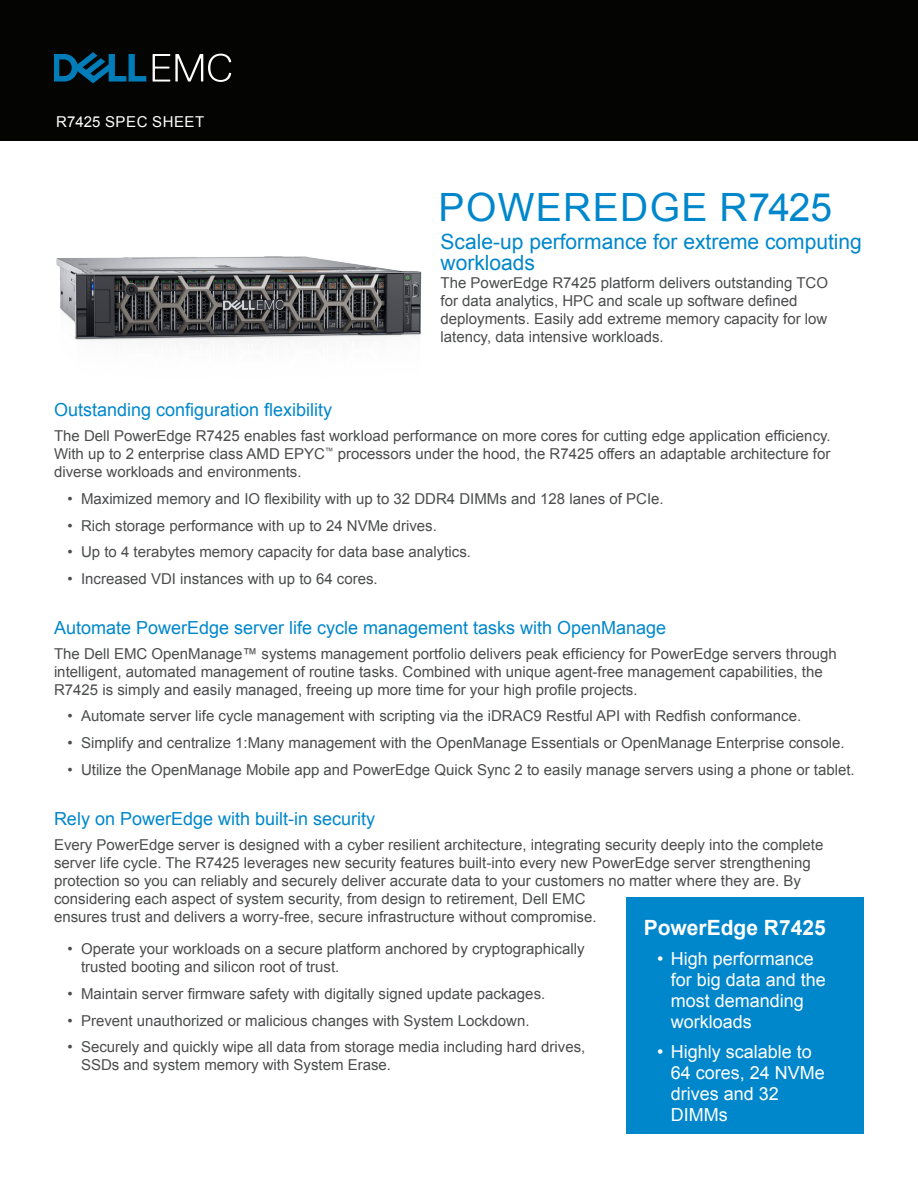
<style>
.page{position:relative;width:918px;height:1188px;background:#fff}
.page>*{position:absolute;margin:0;border:0;box-sizing:border-box;transform-origin:0 0}
.Document_Headline{font:39px "Arial";letter-spacing:.035em;color:#0087cb}
.Document_Headline-2{font:21px/21px "Arial";color:#0087cb}
.Body_Headline{font:700 21px "Arial";color:#fff}
.t1{font:18px/21px "Arial";color:#fff}
.Body_Headline-2{font:18px "Arial";color:#0087cb}
.Body_Text{font:18px "Arial";color:#0087cb}
.Body_Headline-3{font:15px/18px "Arial";color:#4b4c4d}
.Body_Text-2{font:15px/18px "Arial";color:#4b4c4d;text-align:justify}
.Body_copy_Dell_Dark{font:15px/18px "Arial";color:#4b4c4d}
.Table_Text{font:15px "Arial";letter-spacing:.035em;color:#fff}
</style>
<div class="page">
<div style="left:0;top:0;width:918px;height:141px;background:#040503"></div>
<svg style="left:153px;top:54px;width:78px;height:28px"></svg>
<svg style="left:55px;top:52px;width:91px;height:31px"></svg>
<div style="left:626px;top:897px;width:238px;height:237px;background:#0087cb"></div>
<img style="left:56px;top:256px;width:366px;height:84px">
<p class="Table_Text" style="left:56px;top:111px;width:150px">R7425 SPEC SHEET</p>
<p class="Document_Headline" style="left:439px;top:181px;width:395px">POWEREDGE R7425</p>
<p class="Document_Headline-2" style="left:441px;top:231px;width:423px">Scale-up performance for extreme computing workloads</p>
<p class="Body_copy_Dell_Dark" style="left:441px;top:274px;width:389px">The PowerEdge R7425 platform delivers outstanding TCO for data analytics, HPC and scale up software defined deployments. Easily add extreme memory capacity for low latency, data intensive workloads.</p>
<p class="Body_Text" style="left:54px;top:397px;width:280px">Outstanding configuration flexibility</p>
<p class="Body_Text-2" style="left:54px;top:426px;width:778px">The Dell PowerEdge R7425 enables fast workload performance on more cores for cutting edge application efficiency.<br>With up to 2 enterprise class AMD EPYC<sup>™</sup> processors under the hood, the R7425 offers an adaptable architecture for diverse workloads and environments.</p>
<p class="Body_Headline-3" style="left:68px;top:489px;width:598px">• Maximized memory and IO flexibility with up to 32 DDR4 DIMMs and 128 lanes of PCIe.</p>
<p class="Body_Headline-3" style="left:68px;top:516px;width:371px">• Rich storage performance with up to 24 NVMe drives.</p>
<p class="Body_Headline-3" style="left:68px;top:543px;width:405px">• Up to 4 terabytes memory capacity for data base analytics.</p>
<p class="Body_Headline-3" style="left:68px;top:570px;width:312px">• Increased VDI instances with up to 64 cores.</p>
<p class="Body_Headline-2" style="left:54px;top:615px;width:614px">Automate PowerEdge server life cycle management tasks with OpenManage</p>
<p class="Body_Headline-3" style="left:54px;top:644px;width:784px">The Dell EMC OpenManage™ systems management portfolio delivers peak efficiency for PowerEdge servers through intelligent, automated management of routine tasks. Combined with unique agent-free management capabilities, the<br>R7425 is simply and easily managed, freeing up more time for your high profile projects.</p>
<p class="Body_Headline-3" style="left:68px;top:707px;width:735px">• Automate server life cycle management with scripting via the iDRAC9 Restful API with Redfish conformance.</p>
<p class="Body_Headline-3" style="left:68px;top:734px;width:779px">• Simplify and centralize 1:Many management with the OpenManage Essentials or OpenManage Enterprise console.</p>
<p class="Body_Headline-3" style="left:68px;top:761px;width:789px">• Utilize the OpenManage Mobile app and PowerEdge Quick Sync 2 to easily manage servers using a phone or tablet.</p>
<p class="Body_Headline-2" style="left:54px;top:806px;width:323px">Rely on PowerEdge with built-in security</p>
<p class="Body_Headline-3" style="left:54px;top:835px;width:771px">Every PowerEdge server is designed with a cyber resilient architecture, integrating security deeply into the complete server life cycle. The R7425 leverages new security features built-into every new PowerEdge server strengthening protection so you can reliably and securely deliver accurate data to your customers no matter where they are. By considering each aspect of system security, from design to retirement, Dell EMC<br>ensures trust and delivers a worry-free, secure infrastructure without compromise.</p>
<p class="Body_Headline-3" style="left:81px;top:939px;width:505px;text-indent:-14px">• Operate your workloads on a secure platform anchored by cryptographically trusted booting and silicon root of trust.</p>
<p class="Body_Headline-3" style="left:68px;top:984px;width:479px">• Maintain server firmware safety with digitally signed update packages.</p>
<p class="Body_Headline-3" style="left:68px;top:1011px;width:464px">• Prevent unauthorized or malicious changes with System Lockdown.</p>
<p class="Body_Headline-3" style="left:81px;top:1038px;width:506px;text-indent:-14px">• Securely and quickly wipe all data from storage media including hard drives,<br>SSDs and system memory with System Erase.</p>
<p class="Body_Headline" style="left:644px;top:913px;width:184px">PowerEdge R7425</p>
<p class="t1" style="left:671px;top:948px;width:157px;text-indent:-14px">• High performance for big data and the most demanding workloads</p>
<p class="t1" style="left:671px;top:1041px;width:156px;text-indent:-14px">• Highly scalable to<br>64 cores, 24 NVMe drives and 32<br>DIMMs</p>
</div>
